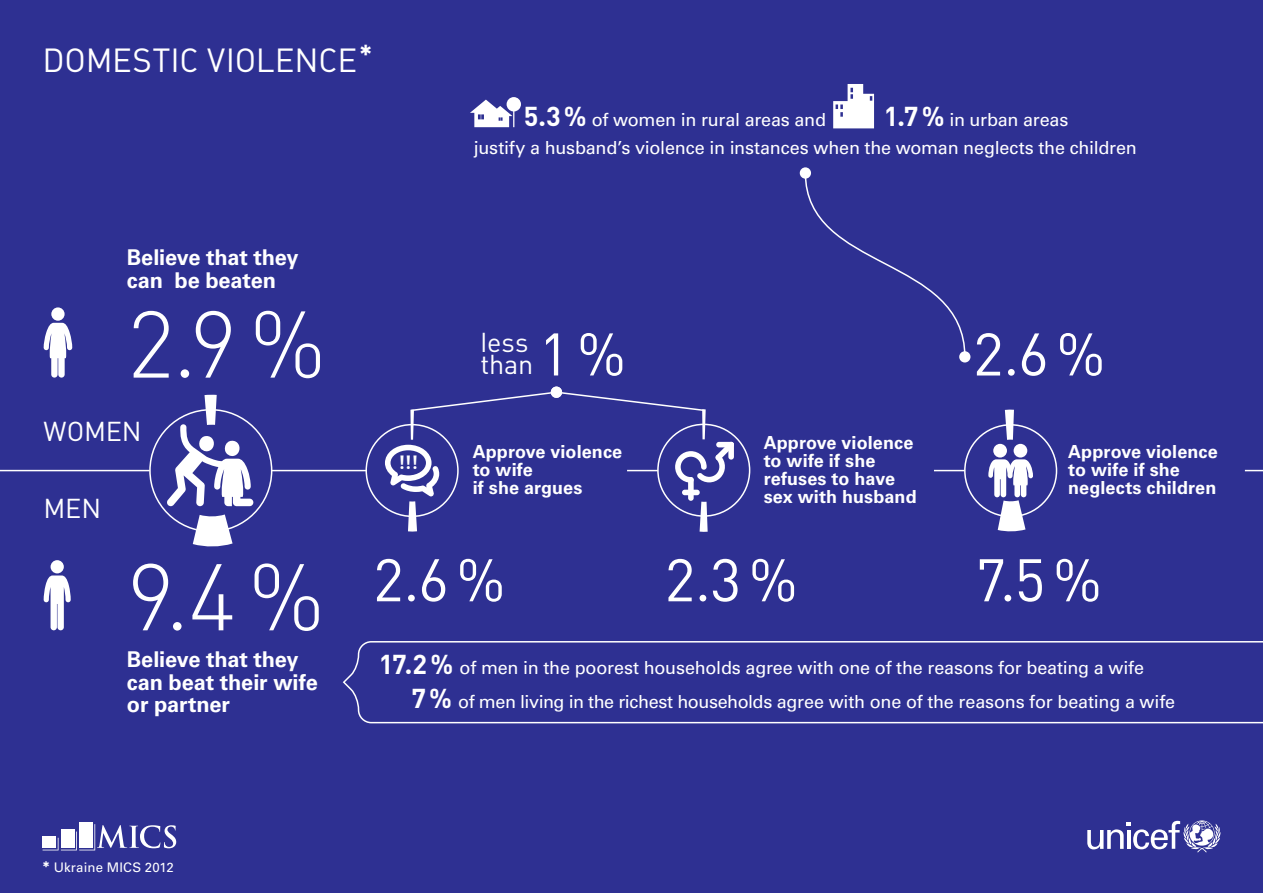
<style>
.page{position:relative;width:1263px;height:893px;background:#2e3092}
.page>*{position:absolute;margin:0;border:0;box-sizing:border-box;transform-origin:0 0}
.t1{font:93px "Plumb Light C";color:#fff}
.t2{font:59.1px "Plumb";color:#fff}
.t3{font:33px "Plumb";letter-spacing:-.01em;color:#fff}
.t4{font:27px/22.5px "Plumb";letter-spacing:-.005em;color:#fff}
.t5{font:700 21.75px/22.5px "Univers Cyr";letter-spacing:-.005em;color:#fff}
.t6{font:18.9px "Plumb Bold C";color:#fff}
.t7{font:18px/28.5px "Univers Cyr";letter-spacing:-.01em;color:#fff}
.t8{font:700 18px/18px "Univers Cyr";letter-spacing:.005em;color:#fff}
.t9{font:13.2px "Univers Cyr";letter-spacing:.01em;color:#fff}
.s1{font-family:"Plumb Bold C";font-size:27px}
.s2{font-size:59.1px}
.s3{font-family:"Plumb Bold C";font-size:15px}
</style>
<div class="page">
<div style="left:51px;top:560px;width:13px;height:13px;background:#fff;border-radius:50%"></div>
<svg style="left:44px;top:575px;width:27px;height:55px"></svg>
<div style="left:51px;top:307px;width:14px;height:14px;background:#fff;border-radius:50%"></div>
<svg style="left:44px;top:323px;width:28px;height:55px"></svg>
<svg style="left:160px;top:394px;width:106px;height:153px"></svg>
<svg style="left:965px;top:409px;width:93px;height:123px"></svg>
<svg style="left:376px;top:391px;width:363px;height:141px"></svg>
<div style="left:550px;top:386px;width:12px;height:12px;background:#fff;border-radius:5px"></div>
<svg style="left:804px;top:175px;width:162px;height:176px"></svg>
<div style="left:800px;top:167px;width:11px;height:12px;background:#fff;border-radius:50%"></div>
<div style="left:959px;top:351px;width:11px;height:11px;background:#fff;border-radius:50%"></div>
<hr style="left:0;top:470px;width:150px;height:1px;background:#fff">
<hr style="left:272px;top:470px;width:94px;height:1px;background:#fff">
<hr style="left:627px;top:470px;width:31px;height:1px;background:#fff">
<hr style="left:934px;top:470px;width:31px;height:1px;background:#fff">
<svg style="left:1245px;top:470px;width:18px;height:1px"></svg>
<svg style="left:43px;top:824px;width:133px;height:26px"></svg>
<div style="left:79px;top:822px;width:14px;height:26px;background:#fff"></div>
<svg style="left:1087px;top:820px;width:133px;height:32px"></svg>
<svg style="left:342px;top:641px;width:921px;height:83px"></svg>
<svg style="left:833px;top:84px;width:41px;height:44px"></svg>
<svg style="left:470px;top:100px;width:42px;height:27px"></svg>
<div style="left:507px;top:97px;width:14px;height:14px;background:#fff;border-radius:7px"></div>
<h3 class="t3" style="left:43px;top:42px;width:332px">DOMESTIC VIOLENCE<sup>*</sup></h3>
<p class="t5" style="left:127px;top:246px;width:173px">Believe that they can be beaten</p>
<h1 class="t1" style="left:127px;top:291px;width:201px">2.9%</h1>
<h3 class="t4" style="left:44px;top:420px;width:99px">WOMEN</h3>
<h3 class="t4" style="left:44px;top:497px;width:59px">MEN</h3>
<p class="t6" style="left:398px;top:451px;width:21px">!!!</p>
<p class="t7" style="left:474px;top:105px;width:665px;text-indent:410px"><span class="s1">1.7%</span> in urban areas<br>justify a husband’s violence in instances when the woman neglects the children</p>
<p class="t7" style="left:524px;top:105px;width:304px"><span class="s1">5.3%</span> of women in rural areas and</p>
<h3 class="t4" style="left:480px;top:331px;width:147px">less <span class="s2">1% </span>than</h3>
<p class="t8" style="left:473px;top:443px;width:151px">Approve violence to wife<br>if she argues</p>
<p class="t8" style="left:764px;top:434px;width:154px">Approve violence to wife if she refuses to have sex with husband</p>
<h2 class="t2" style="left:973px;top:321px;width:134px">2.6%</h2>
<p class="t8" style="left:1068px;top:443px;width:151px">Approve violence to wife if she neglects children</p>
<h1 class="t1" style="left:127px;top:544px;width:200px">9.4%</h1>
<p class="t5" style="left:127px;top:648px;width:192px">Believe that they can beat their wife or partner</p>
<p class="t9" style="left:43px;top:859px;width:133px"><span class="s3">*</span> Ukraine MICS 2012</p>
<h2 class="t2" style="left:373px;top:546px;width:134px">2.6%</h2>
<h2 class="t2" style="left:664px;top:546px;width:135px">2.3%</h2>
<h2 class="t2" style="left:975px;top:546px;width:128px">7.5%</h2>
<p class="t7" style="left:411px;top:650px;width:765px;line-height:34.5px;text-indent:-32px"><span class="s1">17.2%</span> of men in the poorest households agree with one of the reasons for beating a wife<br><span class="s1">7%</span> of men living in the richest households agree with one of the reasons for beating a wife</p>
</div>
